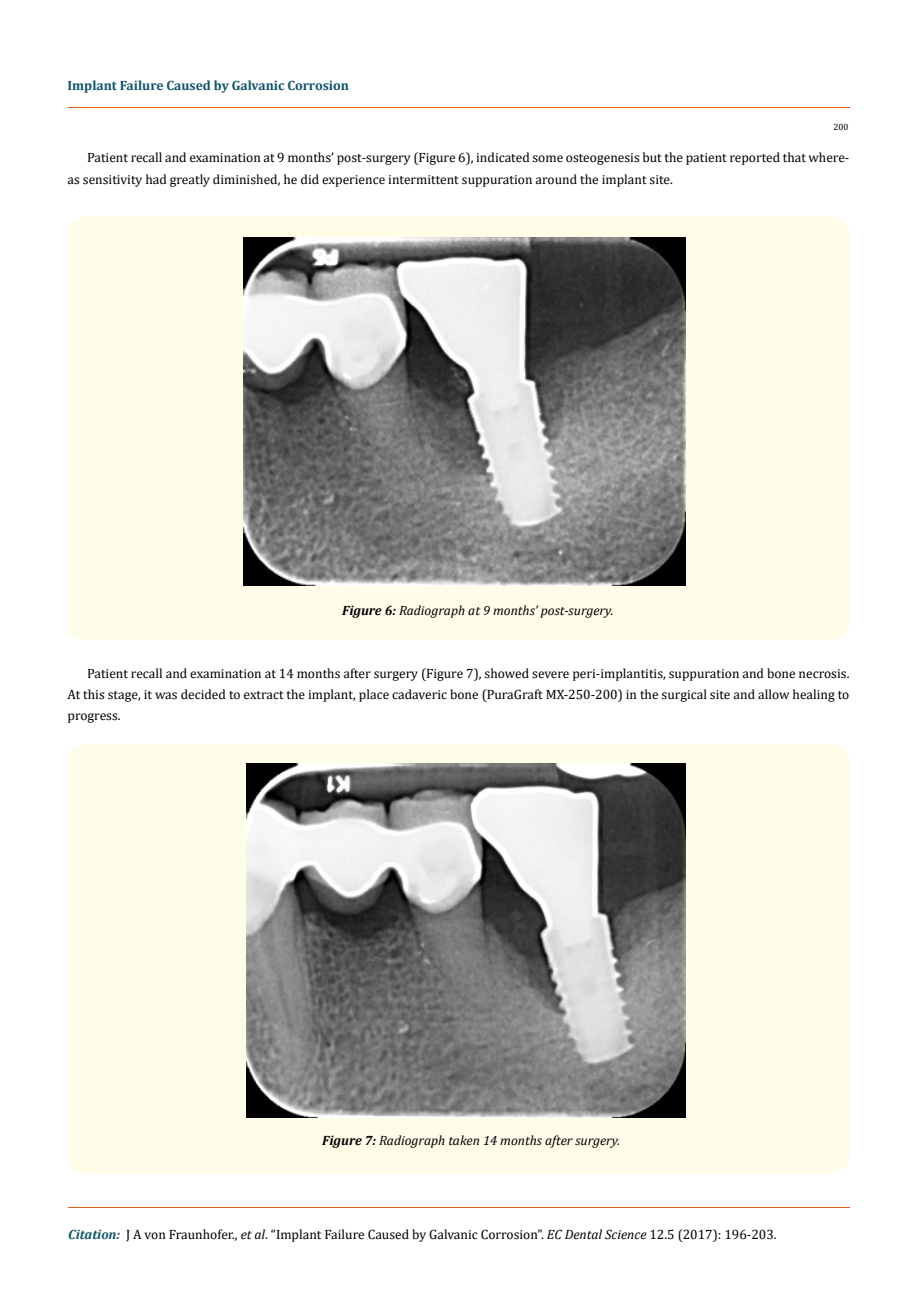
<style>
.page{position:relative;width:917px;height:1316px;background:#fff}
.page>*{position:absolute;margin:0;border:0;box-sizing:border-box;transform-origin:0 0}
.t1{font:13.5px/21px "Cambria";color:#000}
.t2{font:italic 13.5px "Cambria";color:#000}
.t3{font:700 13.5px "Cambria";color:#0e546a}
.t4{font:9px "Cambria";color:#000}
.s1{font-weight:700}
.s2{font-weight:700;font-style:italic;color:#0e546a}
.s3{font-style:italic}
</style>
<div class="page">
<hr style="left:68px;top:108px;width:781px;height:1px;background:#e05d1a">
<hr style="left:68px;top:1207px;width:781px;height:1px;background:#e05d1a">
<div style="left:68px;top:216px;width:781px;height:424px;background:#fffde9;border-radius:18px"></div>
<img style="left:244px;top:237px;width:441px;height:348px">
<div style="left:68px;top:744px;width:781px;height:429px;background:#fffde9;border-radius:18px"></div>
<img style="left:246px;top:763px;width:440px;height:354px">
<p class="t3" style="left:68px;top:76px;width:283px">Implant Failure Caused by Galvanic Corrosion</p>
<p class="t4" style="left:833px;top:122px;width:16px">200</p>
<p class="t1" style="left:68px;top:147px;width:783px;text-indent:19px">Patient recall and examination at 9 months’ post-surgery (Figure 6), indicated some osteogenesis but the patient reported that where&shy;as sensitivity had greatly diminished, he did experience intermittent suppuration around the implant site.</p>
<p class="t2" style="left:342px;top:601px;width:273px"><span class="s1">Figure 6:</span> Radiograph at 9 months’ post-surgery.</p>
<p class="t1" style="left:68px;top:662px;width:783px;text-align:justify;text-indent:19px">Patient recall and examination at 14 months after surgery (Figure 7), showed severe peri-implantitis, suppuration and bone necrosis.<br>At this stage, it was decided to extract the implant, place cadaveric bone (PuraGraft MX-250-200) in the surgical site and allow healing to progress.</p>
<p class="t2" style="left:322px;top:1131px;width:299px"><span class="s1">Figure 7:</span> Radiograph taken 14 months after surgery.</p>
<p class="t1" style="left:68px;top:1224px;width:709px"><span class="s2">Citation:</span> J A von Fraunhofer., <span class="s3">et al</span>. “Implant Failure Caused by Galvanic Corrosion”. <span class="s3">EC Dental Science</span> 12.5 (2017): 196-203.</p>
</div>
